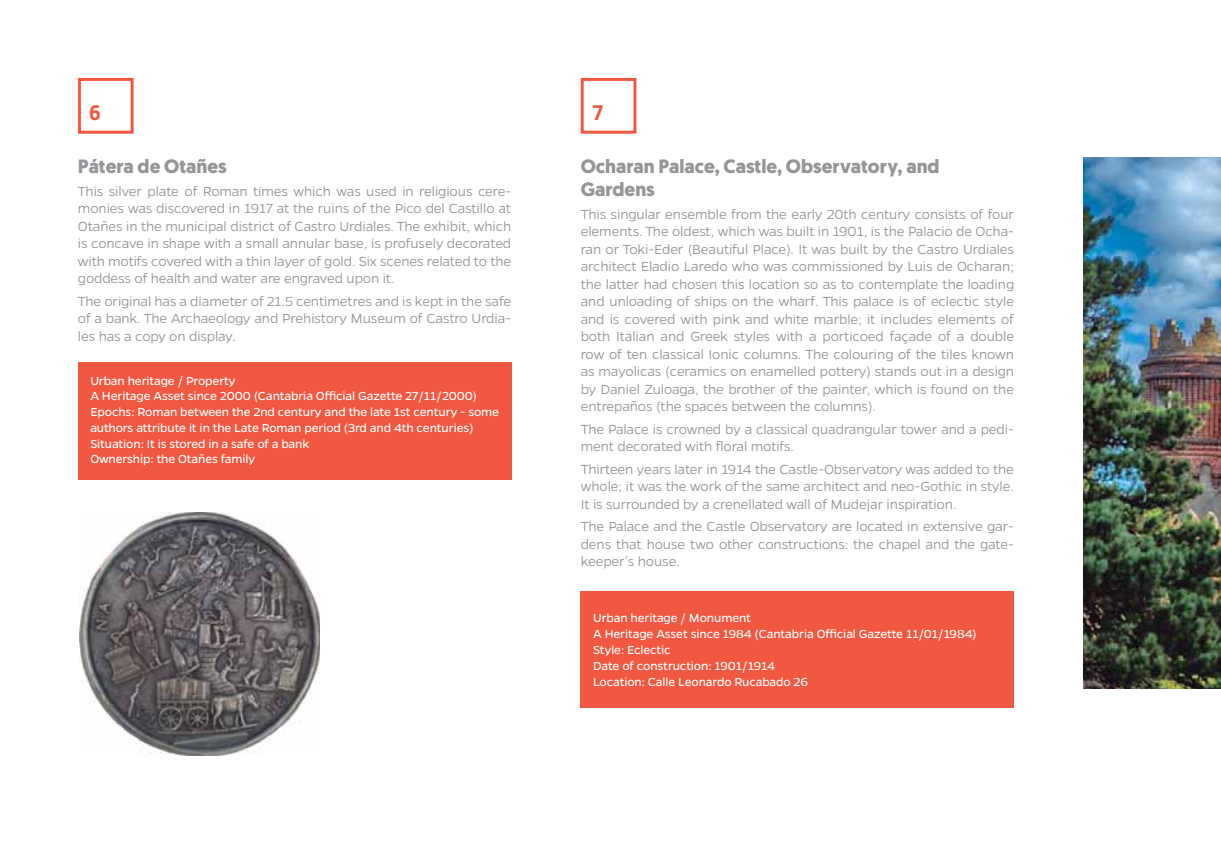
<style>
.page{position:relative;width:1221px;height:849px;background:#fff}
.page>*{position:absolute;margin:0;border:0;box-sizing:border-box;transform-origin:0 0}
.t1{font:500 21px "Geomanist";color:#f15842}
.t2{font:700 19.25px/23.1px "Geomanist";color:#939598}
.t3{font:300 14.88px/17.5px "Gentona";letter-spacing:-.01em;color:#939598;text-align:justify}
.t4{font:13.12px/15.8px "Gentona";letter-spacing:-.01em;color:#fff}
</style>
<div class="page">
<img style="left:79px;top:512px;width:241px;height:243px">
<img style="left:1083px;top:157px;width:137px;height:531px">
<div style="left:78px;top:362px;width:433px;height:117px;background:#f15842"></div>
<div style="left:580px;top:591px;width:433px;height:115px;background:#f15842"></div>
<svg style="left:77px;top:78px;width:560px;height:56px"></svg>
<h1 class="t1" style="left:89px;top:100px;width:13px">6</h1>
<h1 class="t1" style="left:592px;top:100px;width:12px">7</h1>
<p class="t2" style="left:78px;top:157px;width:150px">Pátera de Otañes</p>
<p class="t3" style="left:78px;top:183px;width:435px">This silver plate of Roman times which was used in religious cere&shy;monies was discovered in 1917 at the ruins of the Pico del Castillo at Otañes in the municipal district of Castro Urdiales. The exhibit, which is concave in shape with a small annular base, is profusely decorated with motifs covered with a thin layer of gold. Six scenes related to the goddess of health and water are engraved upon it.</p>
<p class="t3" style="left:78px;top:293px;width:435px">The original has a diameter of 21.5 centimetres and is kept in the safe of a bank. The Archaeology and Prehistory Museum of Castro Urdia&shy;les has a copy on display.</p>
<p class="t4" style="left:90px;top:372px;width:410px">Urban heritage / Property<br>A Heritage Asset since 2000 (Cantabria Official Gazette 27/11/2000)<br>Epochs: Roman between the 2nd century and the late 1st century - some authors attribute it in the Late Roman period (3rd and 4th centuries)<br>Situation: It is stored in a safe of a bank<br>Ownership: the Otañes family</p>
<p class="t2" style="left:580px;top:157px;width:360px">Ocharan Palace, Castle, Observatory, and<br>Gardens</p>
<p class="t3" style="left:580px;top:206px;width:435px">This singular ensemble from the early 20th century consists of four elements. The oldest, which was built in 1901, is the Palacio de Ocha&shy;ran or Toki-Eder (Beautiful Place). It was built by the Castro Urdiales architect Eladio Laredo who was commissioned by Luis de Ocharan; the latter had chosen this location so as to contemplate the loading and unloading of ships on the wharf. This palace is of eclectic style and is covered with pink and white marble; it includes elements of both Italian and Greek styles with a porticoed façade of a double row of ten classical Ionic columns. The colouring of the tiles known as mayolicas (ceramics on enamelled pottery) stands out in a design by Daniel Zuloaga, the brother of the painter, which is found on the entrepaños (the spaces between the columns).</p>
<p class="t3" style="left:580px;top:421px;width:435px">The Palace is crowned by a classical quadrangular tower and a pedi&shy;ment decorated with floral motifs.</p>
<p class="t3" style="left:580px;top:461px;width:435px">Thirteen years later in 1914 the Castle-Observatory was added to the whole; it was the work of the same architect and neo-Gothic in style.<br>It is surrounded by a crenellated wall of Mudejar inspiration.</p>
<p class="t3" style="left:580px;top:518px;width:435px">The Palace and the Castle Observatory are located in extensive gar&shy;dens that house two other constructions: the chapel and the gate&shy;keeper’s house.</p>
<p class="t4" style="left:593px;top:610px;width:385px">Urban heritage / Monument<br>A Heritage Asset since 1984 (Cantabria Official Gazette 11/01/1984)<br>Style: Eclectic<br>Date of construction: 1901/1914<br>Location: Calle Leonardo Rucabado 26</p>
</div>
